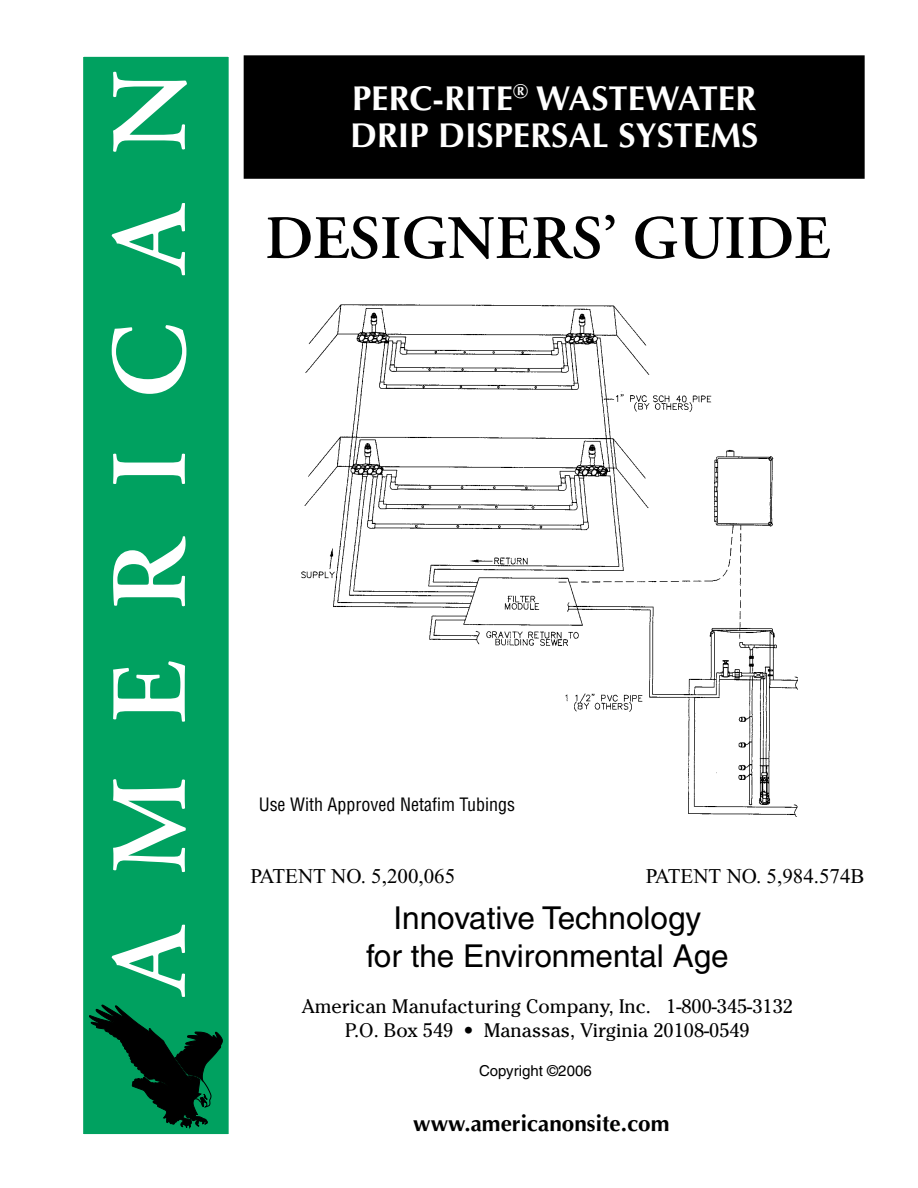
<style>
.page{position:relative;width:918px;height:1188px;background:#fff}
.page>*{position:absolute;margin:0;border:0;box-sizing:border-box;transform-origin:0 0}
.t1{font:600 108px "Adobe Garamond Pro";letter-spacing:.475em;color:#fff}
.t2{font:600 61.5px "Adobe Garamond Pro";color:#000}
.t3{font:700 34.5px/37.5px "Optima";color:#fff}
.t4{font:31.5px/37.8px "Helvetica";color:#000;text-align:center}
.t5{font:700 22.5px "Optima";color:#000}
.t6{font:21px "Times New Roman";color:#000}
.t7{font:19.5px/23.4px "Cheltenham";color:#000;text-align:center}
.t8{font:condensed 18px "Helvetica";color:#000}
.t9{font:15px "Helvetica";color:#000}
</style>
<div class="page">
<img style="left:301px;top:304px;width:497px;height:513px">
<div style="left:244px;top:56px;width:620px;height:122px;background:#000"></div>
<div style="left:244px;top:55px;width:621px;height:124px;border:2px solid #000"></div>
<div style="left:82px;top:56px;width:147px;height:1079px;background:#00a160"></div>
<div style="left:82px;top:55px;width:148px;height:1081px;border:2px solid #fff"></div>
<svg style="left:89px;top:1005px;width:133px;height:123px"></svg>
<p class="t1" style="left:88px;top:994px;width:926px;rotate:-90deg">AMERICAN</p>
<p class="t3" style="left:350px;top:80px;width:410px">PERC-RITE<sup>®</sup> WASTEWATER<br>DRIP DISPERSAL SYSTEMS</p>
<p class="t2" style="left:265px;top:203px;width:566px">DESIGNERS’ GUIDE</p>
<p class="t8" style="left:259px;top:793px;width:258px">Use With Approved Netafim Tubings</p>
<p class="t6" style="left:250px;top:865px;width:206px">PATENT NO. 5,200,065</p>
<p class="t6" style="left:646px;top:865px;width:220px">PATENT NO. 5,984.574B</p>
<h3 class="t4" style="left:366px;top:899px;width:364px">Innovative Technology<br>for the Environmental Age</h3>
<p class="t7" style="left:302px;top:995px;width:493px">American Manufacturing Company, Inc. 1-800-345-3132<br>P.O. Box 549 • Manassas, Virginia 20108-0549</p>
<p class="t9" style="left:479px;top:1063px;width:114px">Copyright ©2006</p>
<p class="t5" style="left:413px;top:1110px;width:258px">www.americanonsite.com</p>
</div>
